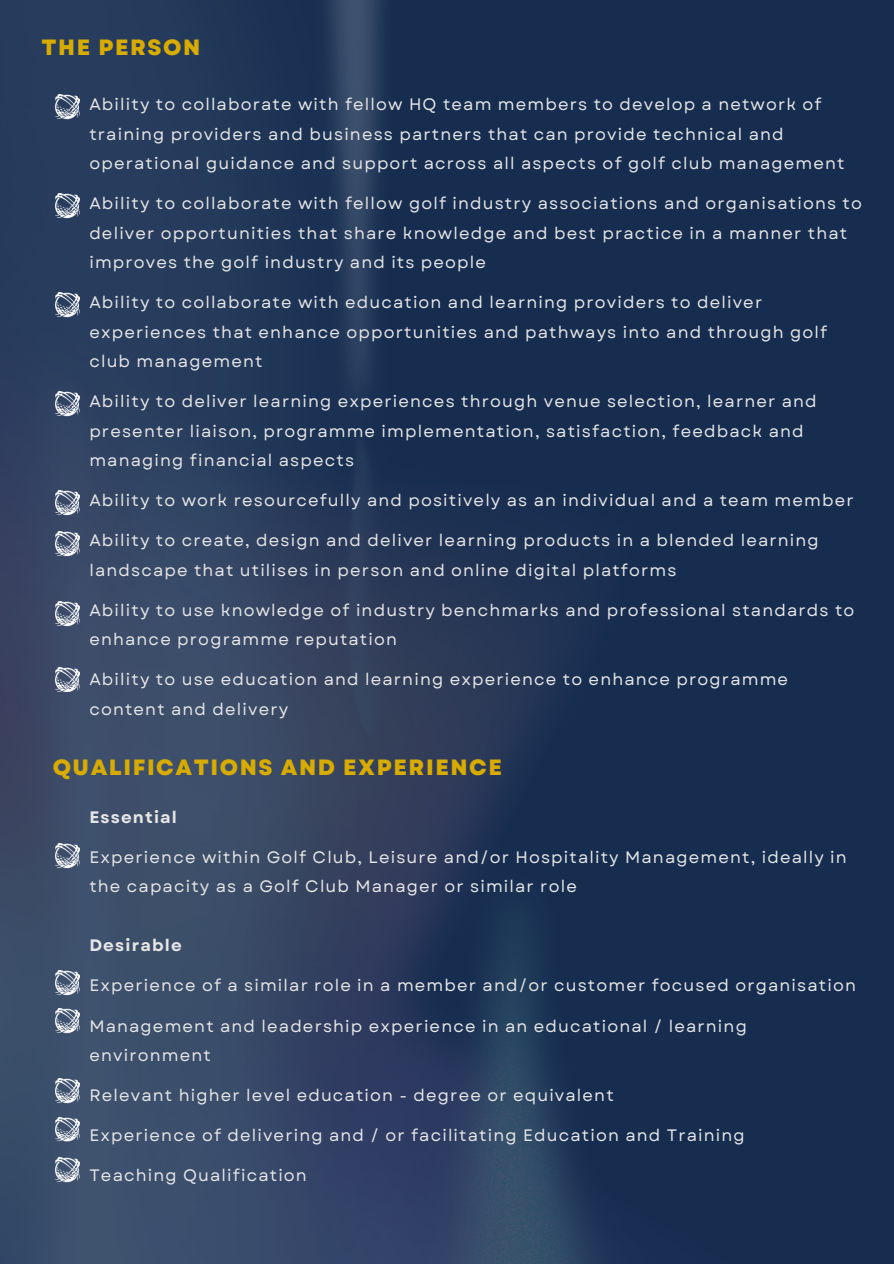
<style>
.page{position:relative;width:894px;height:1264px;background:#fff}
.page>*{position:absolute;margin:0;border:0;box-sizing:border-box;transform-origin:0 0}
.t1{font:800 22.05px "Garet";letter-spacing:.07em;color:#d7ab00}
.t2{font:16.5px/29.5px "Garet";letter-spacing:.07em;color:#e6e6e6}
.t3{font:700 16.5px "Garet";letter-spacing:.07em;color:#e6e6e6}
</style>
<div class="page">
<img style="left:0;top:0;width:893px;height:1263px">
<img style="left:53px;top:95px;width:27px;height:25px">
<img style="left:53px;top:194px;width:27px;height:24px">
<img style="left:53px;top:293px;width:27px;height:24px">
<img style="left:53px;top:392px;width:27px;height:24px">
<img style="left:53px;top:491px;width:27px;height:24px">
<img style="left:53px;top:532px;width:27px;height:24px">
<img style="left:53px;top:602px;width:27px;height:24px">
<img style="left:53px;top:667px;width:27px;height:25px">
<img style="left:53px;top:843px;width:27px;height:25px">
<img style="left:53px;top:970px;width:27px;height:25px">
<img style="left:53px;top:1008px;width:27px;height:25px">
<img style="left:53px;top:1078px;width:27px;height:25px">
<img style="left:53px;top:1116px;width:27px;height:25px">
<img style="left:53px;top:1157px;width:27px;height:25px">
<p class="t1" style="left:42px;top:31px;width:160px">THE PERSON</p>
<h1 class="t2" style="left:89px;top:89px;width:756px">Ability to collaborate with fellow HQ team members to develop a network of training providers and business partners that can provide technical and operational guidance and support across all aspects of golf club management</h1>
<p class="t2" style="left:89px;top:188px;width:773px">Ability to collaborate with fellow golf industry associations and organisations to deliver opportunities that share knowledge and best practice in a manner that improves the golf industry and its people</p>
<p class="t2" style="left:89px;top:287px;width:739px">Ability to collaborate with education and learning providers to deliver experiences that enhance opportunities and pathways into and through golf club management</p>
<p class="t2" style="left:89px;top:386px;width:728px">Ability to deliver learning experiences through venue selection, learner and presenter liaison, programme implementation, satisfaction, feedback and managing financial aspects</p>
<p class="t2" style="left:89px;top:485px;width:765px">Ability to work resourcefully and positively as an individual and a team member</p>
<p class="t2" style="left:89px;top:525px;width:730px">Ability to create, design and deliver learning products in a blended learning landscape that utilises in person and online digital platforms</p>
<p class="t2" style="left:89px;top:595px;width:766px">Ability to use knowledge of industry benchmarks and professional standards to enhance programme reputation</p>
<p class="t2" style="left:89px;top:664px;width:700px">Ability to use education and learning experience to enhance programme content and delivery</p>
<h1 class="t1" style="left:53px;top:751px;width:450px">QUALIFICATIONS AND EXPERIENCE</h1>
<p class="t3" style="left:89px;top:805px;width:89px">Essential</p>
<p class="t2" style="left:89px;top:842px;width:758px">Experience within Golf Club, Leisure and/or Hospitality Management, ideally in the capacity as a Golf Club Manager or similar role</p>
<p class="t3" style="left:89px;top:933px;width:94px">Desirable</p>
<p class="t2" style="left:89px;top:971px;width:767px">Experience of a similar role in a member and/or customer focused organisation</p>
<p class="t2" style="left:89px;top:1011px;width:658px">Management and leadership experience in an educational / learning environment</p>
<p class="t2" style="left:89px;top:1080px;width:525px">Relevant higher level education - degree or equivalent</p>
<p class="t2" style="left:89px;top:1120px;width:656px">Experience of delivering and / or facilitating Education and Training</p>
<p class="t2" style="left:89px;top:1160px;width:219px">Teaching Qualification</p>
</div>
